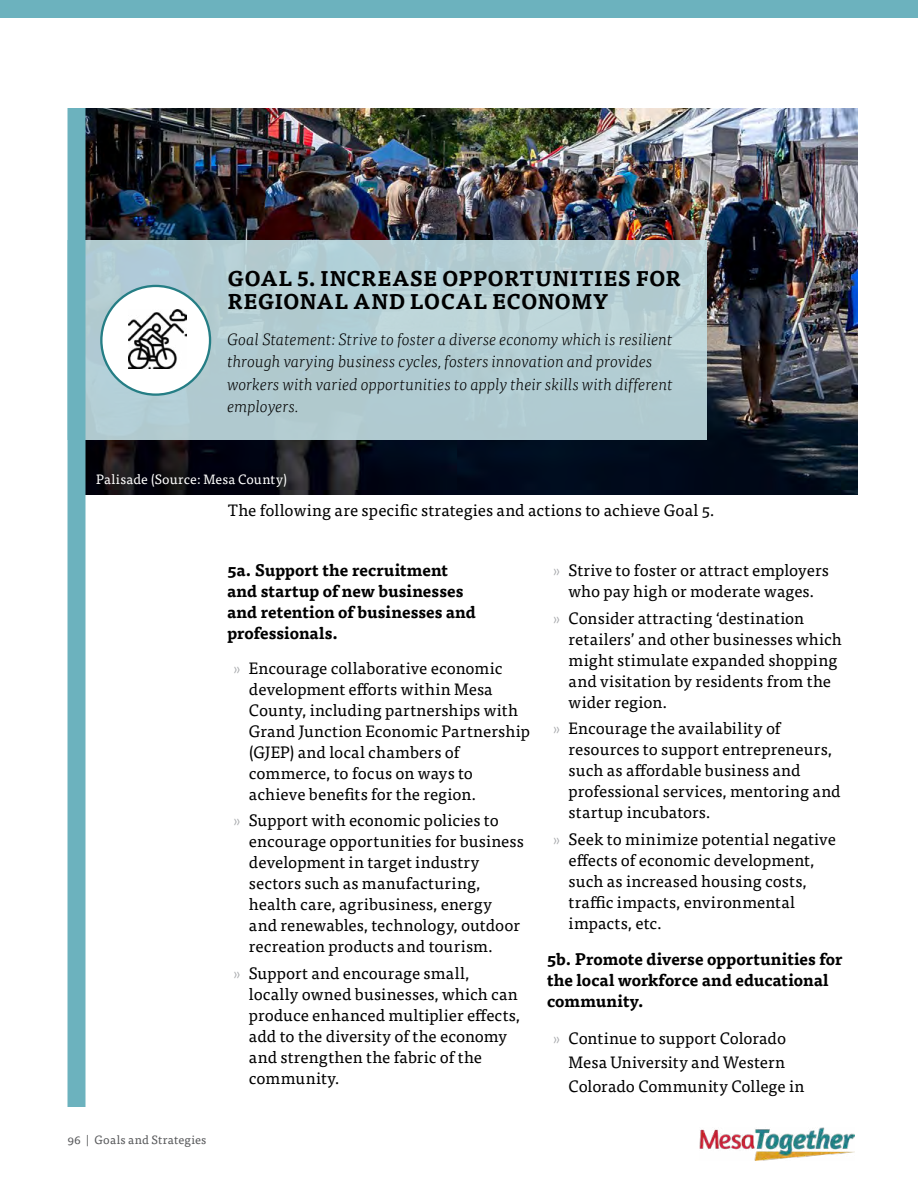
<style>
.page{position:relative;width:918px;height:1188px;background:#fff}
.page>*{position:absolute;margin:0;border:0;box-sizing:border-box;transform-origin:0 0}
.t1{font:700 21px/22.5px "Tisa Pro";letter-spacing:.01em;color:#000}
.t2{font:16.5px/21px "Tisa Pro";letter-spacing:.005em;color:#000}
.t3{font:italic 300 16.5px/22.5px "Tisa Pro";letter-spacing:-.005em;color:#000}
.t4{font:700 16.5px/21px "Tisa Pro";color:#000}
.t5{font:13.5px "Tisa Pro";letter-spacing:.015em;color:#fff}
.t6{font:12px "Tisa Pro";letter-spacing:.015em;color:#58595b}
.s1{font-weight:300;color:#a7a9ac}
</style>
<div class="page">
<img style="left:700px;top:1127px;width:154px;height:34px">
<img style="left:86px;top:108px;width:772px;height:386px">
<div style="left:68px;top:240px;width:639px;height:200px;background:linear-gradient(to right,#aecad2,#b6cfd3)"></div>
<div style="left:68px;top:108px;width:18px;height:999px;background:#6cb2be"></div>
<div style="left:0;top:0;width:918px;height:18px;background:#6cb2be"></div>
<div style="left:102px;top:286px;width:107px;height:108px;background:#fff;border-radius:50%"></div>
<img style="left:128px;top:310px;width:59px;height:58px">
<div style="left:100px;top:285px;width:111px;height:111px;border:2px solid #257e85;border-radius:50%"></div>
<p class="t1" style="left:227px;top:266px;width:455px">GOAL 5. INCREASE OPPORTUNITIES FOR<br>REGIONAL AND LOCAL ECONOMY</p>
<p class="t3" style="left:227px;top:327px;width:447px">Goal Statement: Strive to foster a diverse economy which is resilient through varying business cycles, fosters innovation and provides workers with varied opportunities to apply their skills with different employers.</p>
<p class="t5" style="left:96px;top:469px;width:192px">Palisade (Source: Mesa County)</p>
<p class="t2" style="left:228px;top:499px;width:488px">The following are specific strategies and actions to achieve Goal 5.</p>
<p class="t6" style="left:68px;top:1131px;width:140px">96 | Goals and Strategies</p>
<p class="t4" style="left:227px;top:559px;width:250px">5a. Support the recruitment and startup of new businesses and retention of businesses and professionals.</p>
<p class="t2" style="left:249px;top:657px;width:283px;text-indent:-16px"><span class="s1">»</span> Encourage collaborative economic development efforts within Mesa County, including partnerships with Grand Junction Economic Partnership (GJEP) and local chambers of commerce, to focus on ways to achieve benefits for the region.</p>
<p class="t2" style="left:249px;top:809px;width:276px;text-indent:-16px"><span class="s1">»</span> Support with economic policies to encourage opportunities for business development in target industry sectors such as manufacturing, health care, agribusiness, energy and renewables, technology, outdoor recreation products and tourism.</p>
<p class="t2" style="left:249px;top:961px;width:273px;text-indent:-16px"><span class="s1">»</span> Support and encourage small, locally owned businesses, which can produce enhanced multiplier effects, add to the diversity of the economy and strengthen the fabric of the community.</p>
<p class="t2" style="left:552px;top:559px;width:278px;text-align:center"><span class="s1">»</span> Strive to foster or attract employers who pay high or moderate wages.</p>
<p class="t2" style="left:569px;top:607px;width:275px;text-indent:-16px"><span class="s1">»</span> Consider attracting ‘destination retailers’ and other businesses which might stimulate expanded shopping and visitation by residents from the wider region.</p>
<p class="t2" style="left:569px;top:717px;width:274px;text-indent:-16px"><span class="s1">»</span> Encourage the availability of resources to support entrepreneurs, such as affordable business and professional services, mentoring and startup incubators.</p>
<p class="t2" style="left:569px;top:827px;width:269px;text-indent:-16px"><span class="s1">»</span> Seek to minimize potential negative effects of economic development, such as increased housing costs, traffic impacts, environmental impacts, etc.</p>
<p class="t4" style="left:547px;top:947px;width:297px">5b. Promote diverse opportunities for the local workforce and educational community.</p>
<p class="t2" style="left:569px;top:1025px;width:237px;line-height:24px;text-indent:-16px"><span class="s1">»</span> Continue to support Colorado<br>Mesa University and Western<br>Colorado Community College in</p>
</div>
